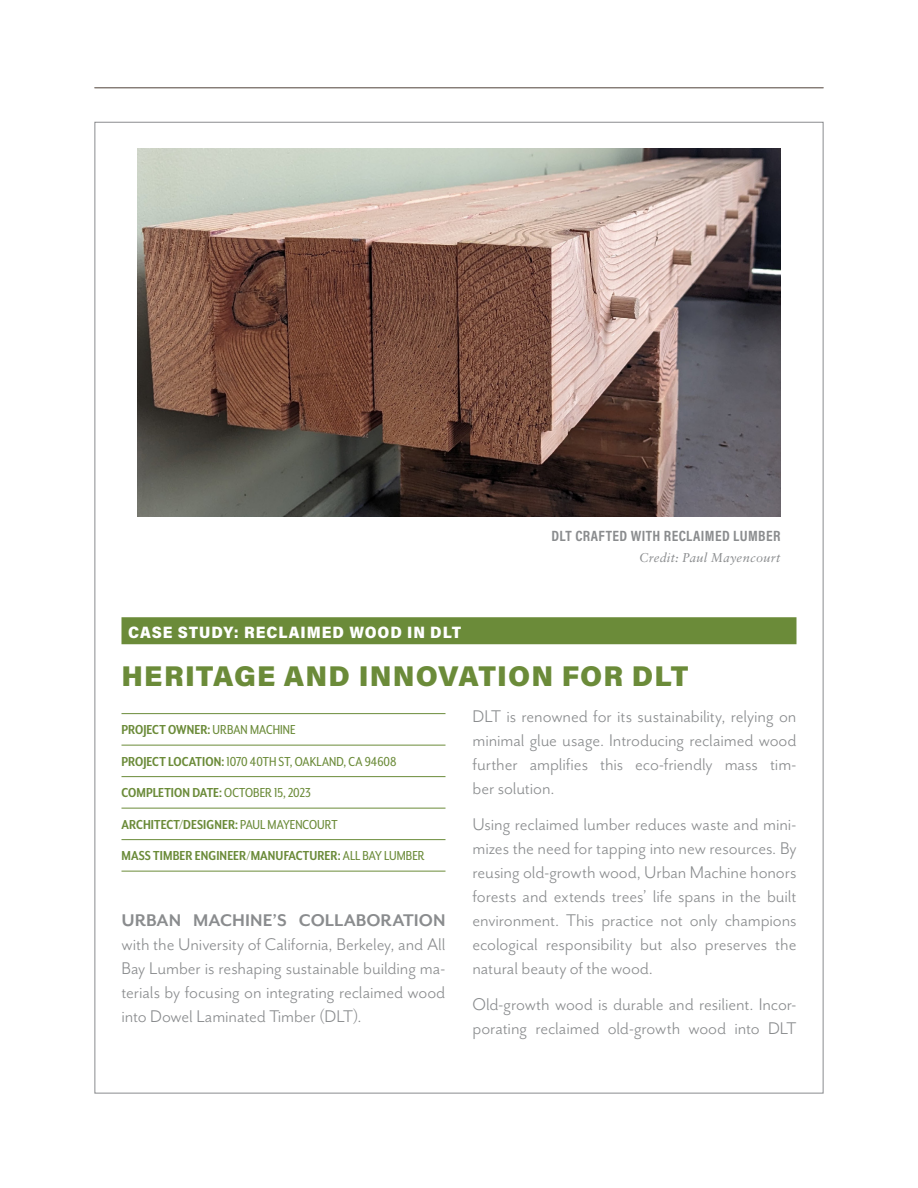
<style>
.page{position:relative;width:918px;height:1188px;background:#fff}
.page>*{position:absolute;margin:0;border:0;box-sizing:border-box;transform-origin:0 0}
.t1{font:900 28.5px "Acumin Pro";letter-spacing:.04em;color:#6b8b39}
.t2{font:19.5px/24px "Mr Eaves San OT";letter-spacing:-.005em;color:#8a8c8e;text-align:justify}
.t3{font:700 19.5px "Mr Eaves San OT";color:#8a8c8e}
.t4{font:900 16.5px "Acumin Pro Semi Cond";letter-spacing:.055em;color:#fff}
.t5{font:700 15px/31.5px "Mr Eaves XL Mod Nar OT";letter-spacing:.005em;color:#6b8b39}
.t6{font:15px "Mr Eaves XL San Nar OT";letter-spacing:.005em;color:#6b8b39}
.t7{font:700 15px "Acumin Pro Cond";letter-spacing:.03em;color:#8a8c8e}
.t8{font:italic 12.75px "Sabon LT Pro";letter-spacing:.025em;color:#8a8c8e}
.s1{font-family:"Mr Eaves XL San Nar OT";font-weight:400}
.s2{font-family:"Mr Eaves XL Mod Nar OT";font-weight:700}
</style>
<div class="page">
<hr style="left:94px;top:87px;width:730px;height:1px;background:#7f756f">
<div style="left:122px;top:617px;width:674px;height:27px;background:#6b8b39"></div>
<hr style="left:122px;top:713px;width:324px;height:1px;background:#6b8b39">
<hr style="left:122px;top:745px;width:324px;height:1px;background:#6b8b39">
<hr style="left:122px;top:776px;width:324px;height:1px;background:#6b8b39">
<hr style="left:122px;top:808px;width:324px;height:1px;background:#6b8b39">
<hr style="left:122px;top:839px;width:324px;height:1px;background:#6b8b39">
<hr style="left:122px;top:871px;width:324px;height:1px;background:#6b8b39">
<img style="left:137px;top:149px;width:644px;height:367px">
<p class="t7" style="left:552px;top:525px;width:230px">DLT CRAFTED WITH RECLAIMED LUMBER</p>
<p class="t8" style="left:639px;top:549px;width:143px">Credit: Paul Mayencourt</p>
<p class="t4" style="left:128px;top:620px;width:334px">CASE STUDY: RECLAIMED WOOD IN DLT</p>
<h1 class="t1" style="left:122px;top:655px;width:568px">HERITAGE AND INNOVATION FOR DLT</h1>
<p class="t5" style="left:122px;top:714px;width:176px">PROJECT OWNER: <span class="s1">URBAN MACHINE</span></p>
<p class="t6" style="left:122px;top:754px;width:276px"><span class="s2">PROJECT LOCATION:</span> 1070 40TH ST, OAKLAND, CA 94608</p>
<p class="t5" style="left:122px;top:777px;width:305px">COMPLETION DATE: <span class="s1">OCTOBER 15, 2023<br></span>ARCHITECT/DESIGNER: <span class="s1">PAUL MAYENCOURT<br></span>MASS TIMBER ENGINEER/MANUFACTURER: <span class="s1">ALL BAY LUMBER</span></p>
<p class="t2" style="left:472px;top:704px;width:326px">DLT is renowned for its sustainability, relying on minimal glue usage. Introducing reclaimed wood further amplifies this eco-friendly mass tim&shy;ber solution.</p>
<p class="t2" style="left:472px;top:812px;width:326px">Using reclaimed lumber reduces waste and mini&shy;mizes the need for tapping into new resources. By reusing old-growth wood, Urban Machine honors forests and extends trees’ life spans in the built environment. This practice not only champions ecological responsibility but also preserves the natural beauty of the wood.</p>
<p class="t2" style="left:472px;top:992px;width:326px">Old-growth wood is durable and resilient. Incor&shy;porating reclaimed old-growth wood into DLT</p>
<p class="t3" style="left:122px;top:909px;width:326px">URBAN MACHINE’S COLLABORATION</p>
<p class="t2" style="left:122px;top:932px;width:325px">with the University of California, Berkeley, and All Bay Lumber is reshaping sustainable building ma&shy;terials by focusing on integrating reclaimed wood into Dowel Laminated Timber (DLT).</p>
</div>
